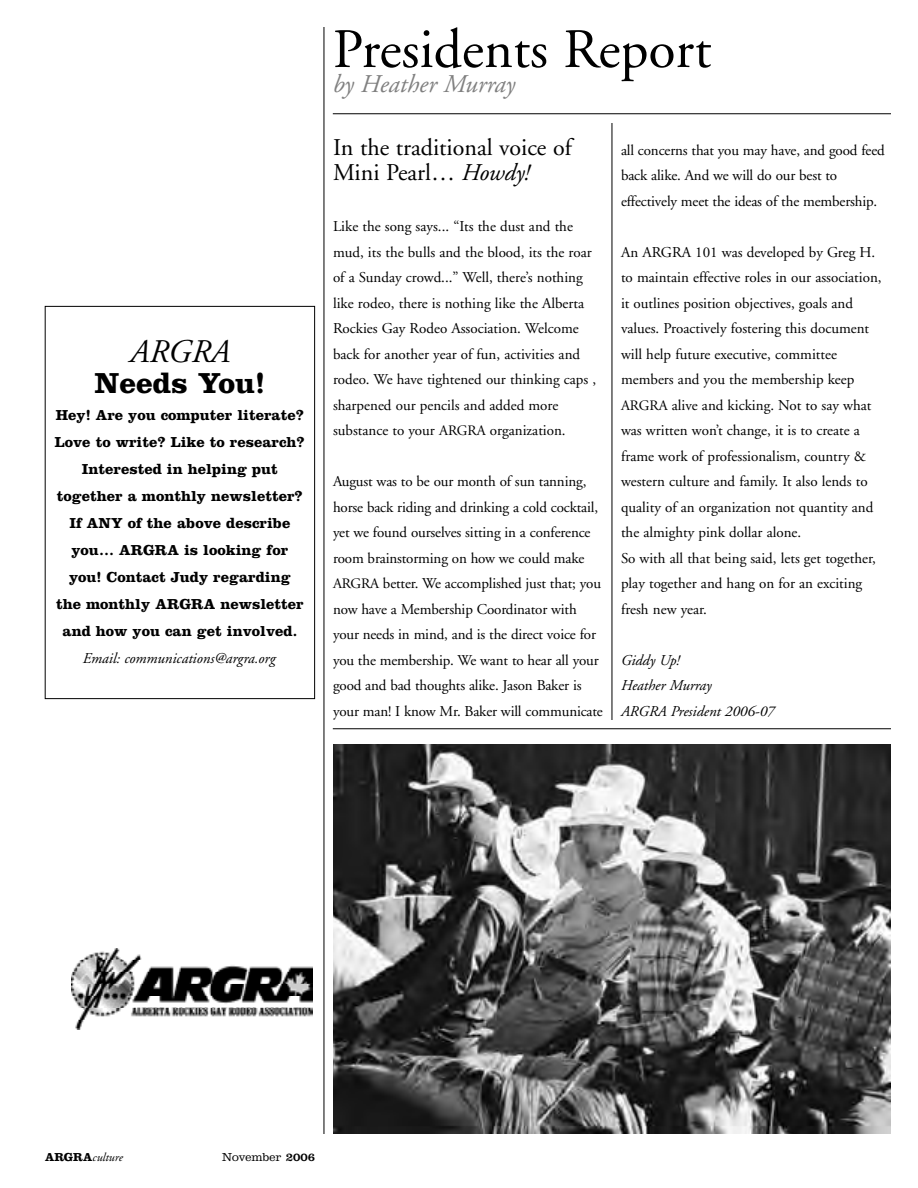
<style>
.page{position:relative;width:918px;height:1188px;background:#fff}
.page>*{position:absolute;margin:0;border:0;box-sizing:border-box;transform-origin:0 0}
.t1{font:55.5px "Adobe Garamond";color:#000}
.t2{font:italic 33px "Adobe Garamond";color:#000}
.t3{font:700 30px "Clarendon";color:#000}
.t4{font:italic 25.5px "Adobe Garamond";color:#808080}
.t5{font:24px/25.5px "Adobe Garamond";color:#000}
.t6{font:15px/25.5px "Adobe Garamond";color:#000}
.t7{font:700 15px/27px "Clarendon";color:#000;text-align:center}
.t8{font:italic 15px/25.5px "Adobe Garamond";color:#000}
.t9{font:italic 12px "Adobe Garamond";color:#000}
.t10{font:300 12px "Clarendon";color:#000}
.s1{font-style:italic}
.s2{font-size:14.4px}
.s3{font-family:"Clarendon";font-weight:700;font-style:normal}
.s4{font-weight:400}
</style>
<div class="page">
<hr style="left:324px;top:27px;width:1px;height:1107px;background:#000">
<hr style="left:612px;top:123px;width:1px;height:597px;background:#000">
<hr style="left:333px;top:728px;width:558px;height:1px;background:#000">
<hr style="left:333px;top:113px;width:558px;height:1px;background:#000">
<img style="left:79px;top:949px;width:63px;height:12px">
<img style="left:71px;top:961px;width:241px;height:68px">
<div style="left:45px;top:306px;width:270px;height:393px;border:1px solid #000"></div>
<img style="left:333px;top:744px;width:558px;height:390px">
<h2 class="t2" style="left:130px;top:338px;width:102px">ARGRA</h2>
<h3 class="t3" style="left:95px;top:373px;width:172px">Needs You!</h3>
<p class="t7" style="left:55px;top:403px;width:252px">Hey! Are you computer literate?<br>Love to write? Like to research?<br>Interested in helping put together a monthly newsletter?<br>If ANY of the above describe you… ARGRA is looking for you! Contact Judy regarding the monthly ARGRA newsletter and how you can get involved.</p>
<p class="t8" style="left:83px;top:647px;width:194px">Email: communications@argra.org</p>
<h1 class="t1" style="left:333px;top:27px;width:380px">Presidents Report</h1>
<h3 class="t4" style="left:333px;top:74px;width:184px">by Heather Murray</h3>
<h3 class="t5" style="left:333px;top:136px;width:240px">In the traditional voice of<br>Mini Pearl… <span class="s1">Howdy!</span></h3>
<p class="t6" style="left:333px;top:215px;width:265px">Like the song says... “Its the dust and the mud, its the bulls and the blood, its the roar of a Sunday crowd...” Well, there’s nothing like rodeo, there is nothing like the Alberta Rockies Gay Rodeo Association. Welcome back for another year of fun, activities and rodeo. We have tightened our thinking caps , sharpened our pencils and added more substance to your <span class="s2">ARGRA</span> organization.</p>
<p class="t6" style="left:333px;top:470px;width:271px">August was to be our month of sun tanning, horse back riding and drinking a cold cocktail, yet we found ourselves sitting in a conference room brainstorming on how we could make <span class="s2">ARGRA</span> better. We accomplished just that; you now have a Membership Coordinator with your needs in mind, and is the direct voice for you the membership. We want to hear all your good and bad thoughts alike. Jason Baker is your man! I know Mr. Baker will communicate</p>
<p class="t6" style="left:621px;top:138px;width:265px">all concerns that you may have, and good feed back alike. And we will do our best to effectively meet the ideas of the membership.</p>
<p class="t6" style="left:621px;top:240px;width:262px">An ARGRA 101 was developed by Greg H. to maintain effective roles in our association, it outlines position objectives, goals and values. Proactively fostering this document will help future executive, committee members and you the membership keep <span class="s2">ARGRA</span> alive and kicking. Not to say what was written won’t change, it is to create a frame work of professionalism, country &amp; western culture and family. It also lends to quality of an organization not quantity and the almighty pink dollar alone.<br>So with all that being said, lets get together, play together and hang on for an exciting fresh new year.</p>
<p class="t8" style="left:621px;top:648px;width:155px">Giddy Up!<br>Heather Murray<br>ARGRA President 2006-07</p>
<p class="t9" style="left:45px;top:1152px;width:79px"><span class="s3">ARGRA</span>culture</p>
<p class="t10" style="left:222px;top:1153px;width:94px">November <span class="s4">2006</span></p>
</div>
